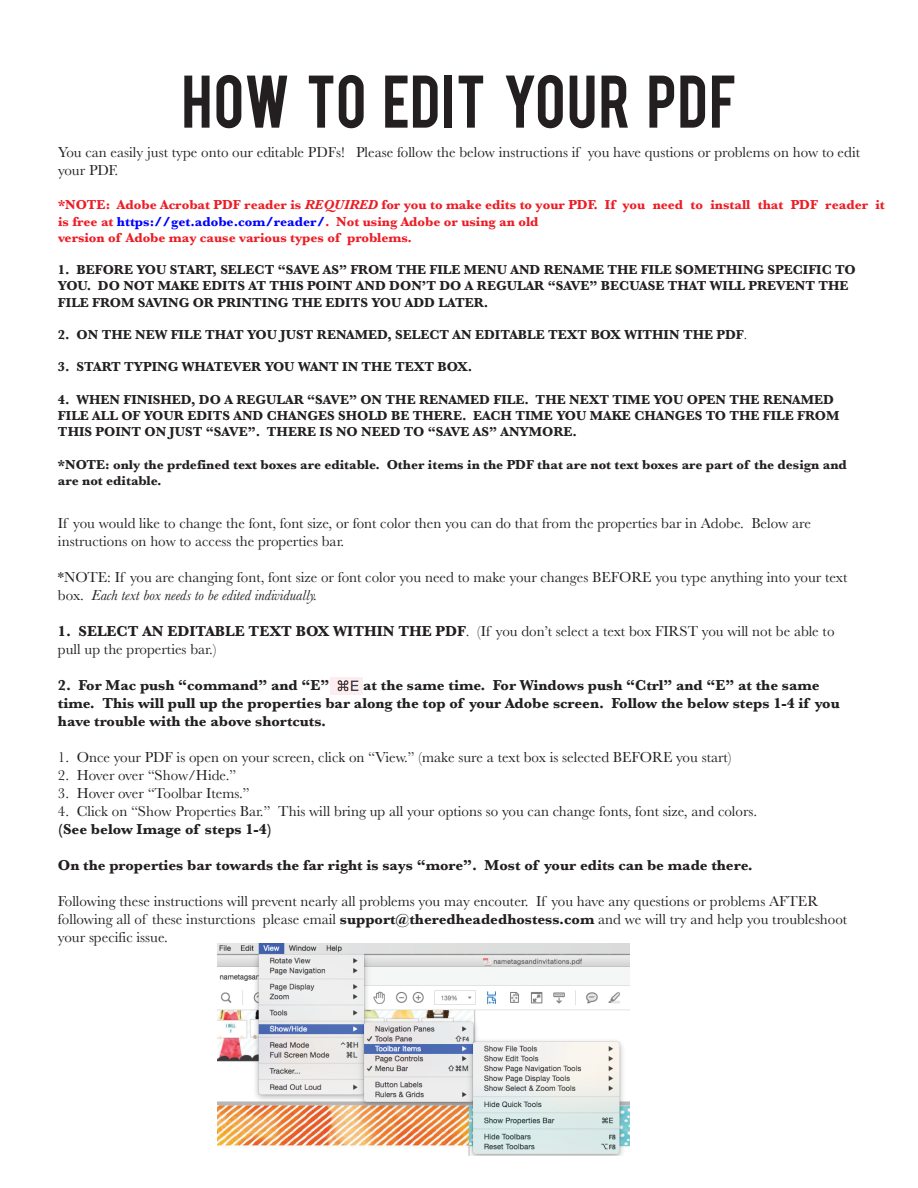
<style>
.page{position:relative;width:918px;height:1188px;background:#fff}
.page>*{position:absolute;margin:0;border:0;box-sizing:border-box;transform-origin:0 0}
.t1{font:58.5px "Bebas";letter-spacing:.015em;color:#231f20}
.t2{font:15px/18px "Baskerville";color:#231f20}
.t3{font:700 15px/18px "Baskerville";color:#231f20}
.t4{font:700 13.5px/16.2px "Baskerville";color:#231f20}
.t5{font:700 13.5px/16.2px "Baskerville";color:#ec1c24}
.s1{font-style:italic}
.s2{color:#0001fe}
.s3{font-weight:400}
.s4{font-weight:700}
</style>
<div class="page">
<img style="left:217px;top:943px;width:412px;height:213px">
<img style="left:331px;top:677px;width:31px;height:17px">
<h1 class="t1" style="left:182px;top:59px;width:557px">HOW TO EDIT YOUR PDF</h1>
<p class="t2" style="left:58px;top:144px;width:804px">You can easily just type onto our editable PDFs! Please follow the below instructions if you have qustions or problems on how to edit your PDF.</p>
<p class="t5" style="left:58px;top:197px;width:828px">*NOTE: Adobe Acrobat PDF reader is <span class="s1">REQUIRED</span> for you to make edits to your PDF. If you need to install that PDF reader it is free at <span class="s2">https://get.adobe.com/reader/</span>. Not using Adobe or using an old<br>version of Adobe may cause various types of problems.</p>
<p class="t4" style="left:58px;top:262px;width:799px">1. BEFORE YOU START, SELECT “SAVE AS” FROM THE FILE MENU AND RENAME THE FILE SOMETHING SPECIFIC TO<br>YOU. DO NOT MAKE EDITS AT THIS POINT AND DON’T DO A REGULAR “SAVE” BECUASE THAT WILL PREVENT THE<br>FILE FROM SAVING OR PRINTING THE EDITS YOU ADD LATER.</p>
<p class="t4" style="left:58px;top:327px;width:691px">2. ON THE NEW FILE THAT YOU JUST RENAMED, SELECT AN EDITABLE TEXT BOX WITHIN THE PDF<span class="s3">.</span></p>
<p class="t4" style="left:58px;top:359px;width:416px">3. START TYPING WHATEVER YOU WANT IN THE TEXT BOX.</p>
<p class="t4" style="left:58px;top:391px;width:783px">4. WHEN FINISHED, DO A REGULAR “SAVE” ON THE RENAMED FILE. THE NEXT TIME YOU OPEN THE RENAMED<br>FILE ALL OF YOUR EDITS AND CHANGES SHOLD BE THERE. EACH TIME YOU MAKE CHANGES TO THE FILE FROM<br>THIS POINT ON JUST “SAVE”. THERE IS NO NEED TO “SAVE AS” ANYMORE.</p>
<p class="t4" style="left:58px;top:456px;width:790px">*NOTE: only the prdefined text boxes are editable. Other items in the PDF that are not text boxes are part of the design and are not editable.</p>
<p class="t2" style="left:58px;top:514px;width:755px">If you would like to change the font, font size, or font color then you can do that from the properties bar in Adobe. Below are instructions on how to access the properties bar.</p>
<p class="t2" style="left:58px;top:568px;width:791px">*NOTE: If you are changing font, font size or font color you need to make your changes BEFORE you type anything into your text box. <span class="s1">Each text box needs to be edited individually.</span></p>
<p class="t2" style="left:58px;top:622px;width:778px"><span class="s4">1. SELECT AN EDITABLE TEXT BOX WITHIN THE PDF</span>. (If you don’t select a text box FIRST you will not be able to pull up the properties bar.)</p>
<p class="t3" style="left:58px;top:676px;width:273px">2. For Mac push “command” and “E”</p>
<p class="t3" style="left:58px;top:676px;width:783px;text-indent:305px">at the same time. For Windows push “Ctrl” and “E” at the same time. This will pull up the properties bar along the top of your Adobe screen. Follow the below steps 1-4 if you have trouble with the above shortcuts.</p>
<p class="t2" style="left:58px;top:748px;width:675px">1. Once your PDF is open on your screen, click on “View.” (make sure a text box is selected BEFORE you start)</p>
<p class="t2" style="left:58px;top:766px;width:180px">2. Hover over “Show/Hide.”</p>
<p class="t2" style="left:58px;top:784px;width:193px">3. Hover over “Toolbar Items.”</p>
<p class="t2" style="left:58px;top:802px;width:701px">4. Click on “Show Properties Bar.” This will bring up all your options so you can change fonts, font size, and colors.</p>
<p class="t3" style="left:58px;top:820px;width:216px">(See below Image of steps 1-4)</p>
<p class="t3" style="left:58px;top:856px;width:696px">On the properties bar towards the far right is says “more”. Most of your edits can be made there.</p>
<p class="t2" style="left:58px;top:892px;width:791px">Following these instructions will prevent nearly all problems you may encouter. If you have any questions or problems AFTER following all of these insturctions please email <span class="s4">support@theredheadedhostess.com</span> and we will try and help you troubleshoot your specific issue.</p>
</div>
